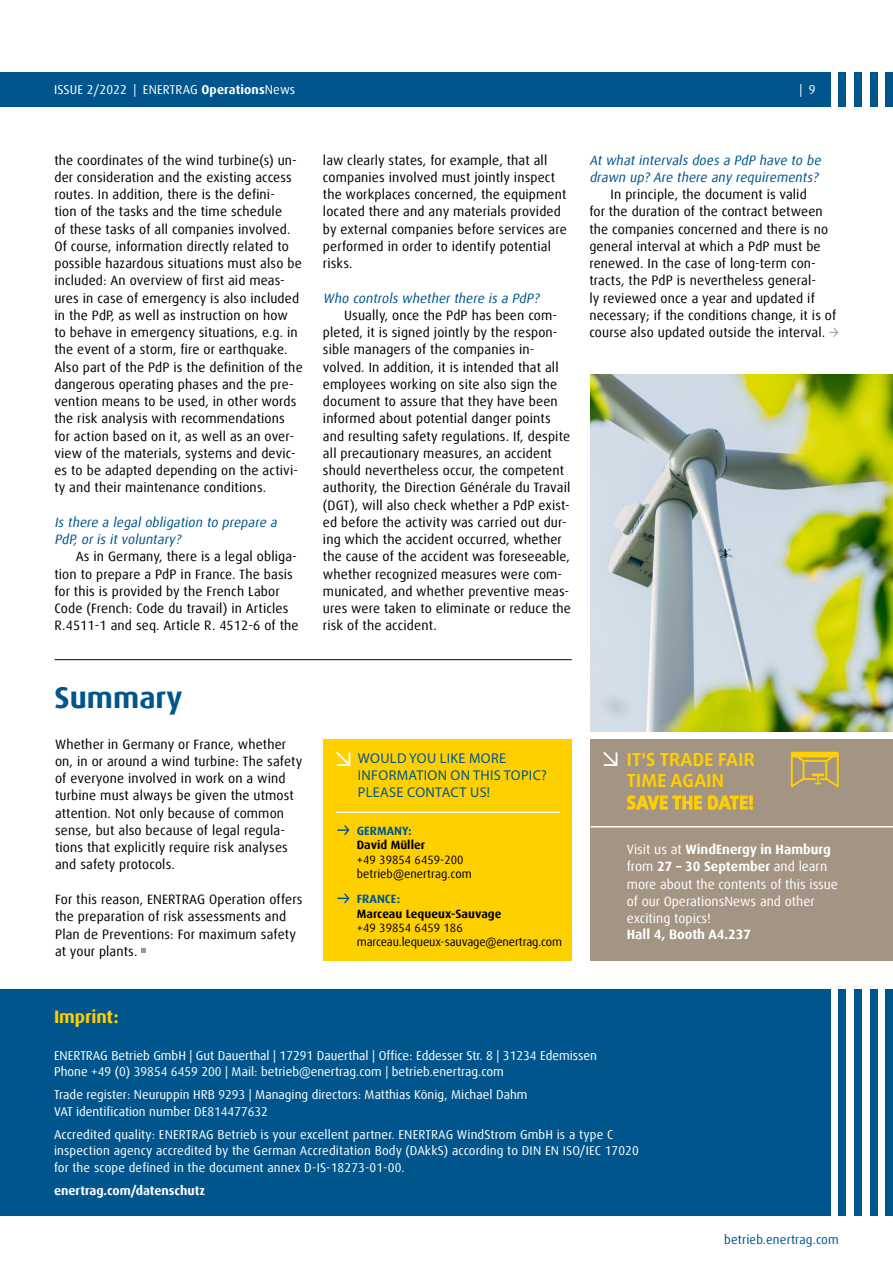
<style>
.page{position:relative;width:893px;height:1263px;background:#fff}
.page>*{position:absolute;margin:0;border:0;box-sizing:border-box;transform-origin:0 0}
.t1{font:700 30px "Dax Offc";color:#00568c}
.t2{font:700 18px/21.6px "Daxline OT";letter-spacing:.015em;color:#ffd000}
.t3{font:700 18px "Dax Offc";letter-spacing:-.005em;color:#ffd000}
.t4{font:14.25px/17.1px "Myriad Pro";letter-spacing:.025em;color:#00568c}
.t5{font:13.5px/17.2px "Dax Offc";letter-spacing:.01em;color:#000}
.t6{font:italic 13.5px/17.2px "Dax Offc";color:#00568c}
.t7{font:13.5px/17.2px "Dax Offc";color:#fff}
.t8{font:700 13.5px "Dax Offc";color:#fff}
.t9{font:12.75px/16.5px "Dax Offc";color:#fff}
.t10{font:700 12.75px "Dax Offc";color:#fff}
.t11{font:12.75px "Dax Offc";letter-spacing:.01em;color:#00568c}
.t12{font:12px/14.4px "Dax Offc";letter-spacing:.005em;color:#000}
.t13{font:700 12px "Dax Offc";letter-spacing:.005em;color:#000}
.t14{font:700 12px "Dax Offc";letter-spacing:.005em;color:#00568c}
.s1{font-weight:700}
</style>
<div class="page">
<div style="left:323px;top:739px;width:249px;height:221px;background:#ffd000"></div>
<div style="left:0;top:72px;width:831px;height:34px;background:#00568c"></div>
<div style="left:885px;top:72px;width:8px;height:34px;background:#00568c"></div>
<div style="left:870px;top:72px;width:7px;height:34px;background:#00568c"></div>
<div style="left:854px;top:72px;width:8px;height:34px;background:#00568c"></div>
<div style="left:839px;top:72px;width:7px;height:34px;background:#00568c"></div>
<div style="left:0;top:989px;width:831px;height:227px;background:#00568c"></div>
<div style="left:885px;top:989px;width:8px;height:227px;background:#00568c"></div>
<div style="left:870px;top:989px;width:7px;height:227px;background:#00568c"></div>
<div style="left:854px;top:989px;width:8px;height:227px;background:#00568c"></div>
<div style="left:839px;top:989px;width:7px;height:227px;background:#00568c"></div>
<div style="left:590px;top:739px;width:303px;height:221px;background:#a49484"></div>
<img style="left:590px;top:374px;width:303px;height:357px">
<svg style="left:829px;top:327px;width:9px;height:10px"></svg>
<svg style="left:141px;top:948px;width:5px;height:4px"></svg>
<svg style="left:336px;top:752px;width:14px;height:14px"></svg>
<svg style="left:337px;top:825px;width:12px;height:10px"></svg>
<svg style="left:337px;top:893px;width:12px;height:10px"></svg>
<hr style="left:336px;top:811px;width:224px;height:2px;background:#fff">
<hr style="left:55px;top:659px;width:517px;height:1px;background:#000">
<svg style="left:603px;top:752px;width:14px;height:14px"></svg>
<hr style="left:591px;top:826px;width:302px;height:1px;background:#fff">
<svg style="left:791px;top:752px;width:48px;height:35px"></svg>
<p class="t9" style="left:54px;top:81px;width:243px">ISSUE 2/2022 | ENERTRAG <span class="s1">Operations</span>News</p>
<p class="t9" style="left:800px;top:82px;width:18px">| 9</p>
<p class="t5" style="left:54px;top:151px;width:250px">the coordinates of the wind turbine(s) un&shy;der consideration and the existing access routes. In addition, there is the defini-<br>tion of the tasks and the time schedule<br>of these tasks of all companies involved.<br>Of course, information directly related to possible hazardous situations must also be included: An overview of first aid meas&shy;ures in case of emergency is also included in the PdP, as well as instruction on how to behave in emergency situations, e.g. in the event of a storm, fire or earthquake.<br>Also part of the PdP is the definition of the dangerous operating phases and the pre&shy;vention means to be used, in other words the risk analysis with recommendations for action based on it, as well as an over&shy;view of the materials, systems and devic&shy;es to be adapted depending on the activi&shy;ty and their maintenance conditions.</p>
<p class="t6" style="left:54px;top:514px;width:227px">Is there a legal obligation to prepare a<br>PdP, oris itvoluntary?</p>
<p class="t5" style="left:54px;top:548px;width:246px;text-indent:21px">As in Germany, there is a legal obliga&shy;tion to prepare a PdP in France. The basis for this is provided by the French Labor Code (French: Code du travail) in Articles R.4511-1 and seq. Article R. 4512-6 of the</p>
<p class="t5" style="left:323px;top:151px;width:245px">law clearly states, for example, that all companies involved must jointly inspect the workplaces concerned, the equipment located there and any materials provided by external companies before services are performed in order to identify potential risks.</p>
<p class="t6" style="left:323px;top:289px;width:220px">Who controls whetherthere is a PdP?</p>
<p class="t5" style="left:323px;top:307px;width:249px;text-indent:21px">Usually, once the PdP has been com&shy;pleted, it is signed jointly by the respon&shy;sible managers of the companies in&shy;volved. In addition, it is intended that all employees working on site also sign the document to assure that they have been informed about potential danger points and resulting safety regulations. If, despite all precautionary measures, an accident should nevertheless occur, the competent authority, the Direction Générale du Travail (DGT), will also check whether a PdP exist&shy;ed before the activity was carried out dur&shy;ing which the accident occurred, whether the cause of the accident was foreseeable, whether recognized measures were com&shy;municated, and whether preventive meas&shy;ures were taken to eliminate or reduce the risk of the accident.</p>
<p class="t6" style="left:589px;top:151px;width:236px">Atwhat intervals does a PdP have to be drawn up? Are there any requirements?</p>
<p class="t5" style="left:589px;top:186px;width:248px;text-indent:21px">In principle, the document is valid<br>for the duration of the contract between the companies concerned and there is no general interval at which a PdP must be renewed. In the case of long-term con&shy;tracts, the PdP is nevertheless general-<br>ly reviewed once a year and updated if necessary; if the conditions change, it is of course also updated outside the interval.</p>
<h1 class="t1" style="left:55px;top:678px;width:129px">Summary</h1>
<p class="t5" style="left:55px;top:735px;width:249px">Whether in Germany or France, whether on, in or around a wind turbine: The safety of everyone involved in work on a wind turbine must always be given the utmost attention. Not only because of common sense, but also because of legal regula&shy;tions that explicitly require risk analyses and safety protocols.</p>
<p class="t5" style="left:55px;top:891px;width:249px">For this reason, ENERTRAG Operation offers the preparation of risk assessments and Plan de Preventions: For maximum safety at your plants.</p>
<p class="t4" style="left:358px;top:749px;width:191px">WOULD YOU LIKE MORE<br>INFORMATION ON THIS TOPIC?<br>PLEASE CONTACT US!</p>
<p class="t14" style="left:357px;top:823px;width:56px">GERMANY:</p>
<p class="t13" style="left:357px;top:837px;width:70px">David Müller</p>
<p class="t12" style="left:357px;top:853px;width:116px">+49 39854 6459-200 betrieb@enertrag.com</p>
<p class="t14" style="left:357px;top:891px;width:45px">FRANCE:</p>
<p class="t13" style="left:357px;top:906px;width:146px">Marceau Lequeux-Sauvage</p>
<p class="t12" style="left:357px;top:921px;width:207px">+49 39854 6459 186 marceau.lequeux-sauvage@enertrag.com</p>
<h2 class="t2" style="left:627px;top:749px;width:130px">IT'S TRADE FAIR<br>TIME AGAIN<br>SAVE THE DATE!</h2>
<p class="t7" style="left:627px;top:841px;width:213px">Visit us at <span class="s1">WindEnergy in Hamburg </span>from <span class="s1">27 – 30 September</span> and learn more about the contents of this issue of our OperationsNews and other exciting topics!</p>
<p class="t8" style="left:627px;top:926px;width:126px">Hall 4, Booth A4.237</p>
<h2 class="t3" style="left:54px;top:1005px;width:66px">Imprint:</h2>
<p class="t9" style="left:54px;top:1047px;width:544px">ENERTRAG Betrieb GmbH | Gut Dauerthal | 17291 Dauerthal | Office: Eddesser Str. 8 | 31234 Edemissen<br>Phone +49 (0) 39854 6459 200 | Mail: betrieb@enertrag.com | betrieb.enertrag.com</p>
<p class="t9" style="left:54px;top:1087px;width:475px">Trade register: Neuruppin HRB 9293 | Managing directors: Matthias König, Michael Dahm<br>VAT identification number DE814477632</p>
<p class="t9" style="left:54px;top:1126px;width:586px">Accredited quality: ENERTRAG Betrieb is your excellent partner. ENERTRAG WindStrom GmbH is a type C inspection agency accredited by the German Accreditation Body (DAkkS) according to DIN EN ISO/IEC 17020 for the scope defined in the document annex D-IS-18273-01-00.</p>
<p class="t10" style="left:54px;top:1182px;width:153px">enertrag.com/datenschutz</p>
<p class="t11" style="left:724px;top:1231px;width:116px">betrieb.enertrag.com</p>
</div>
